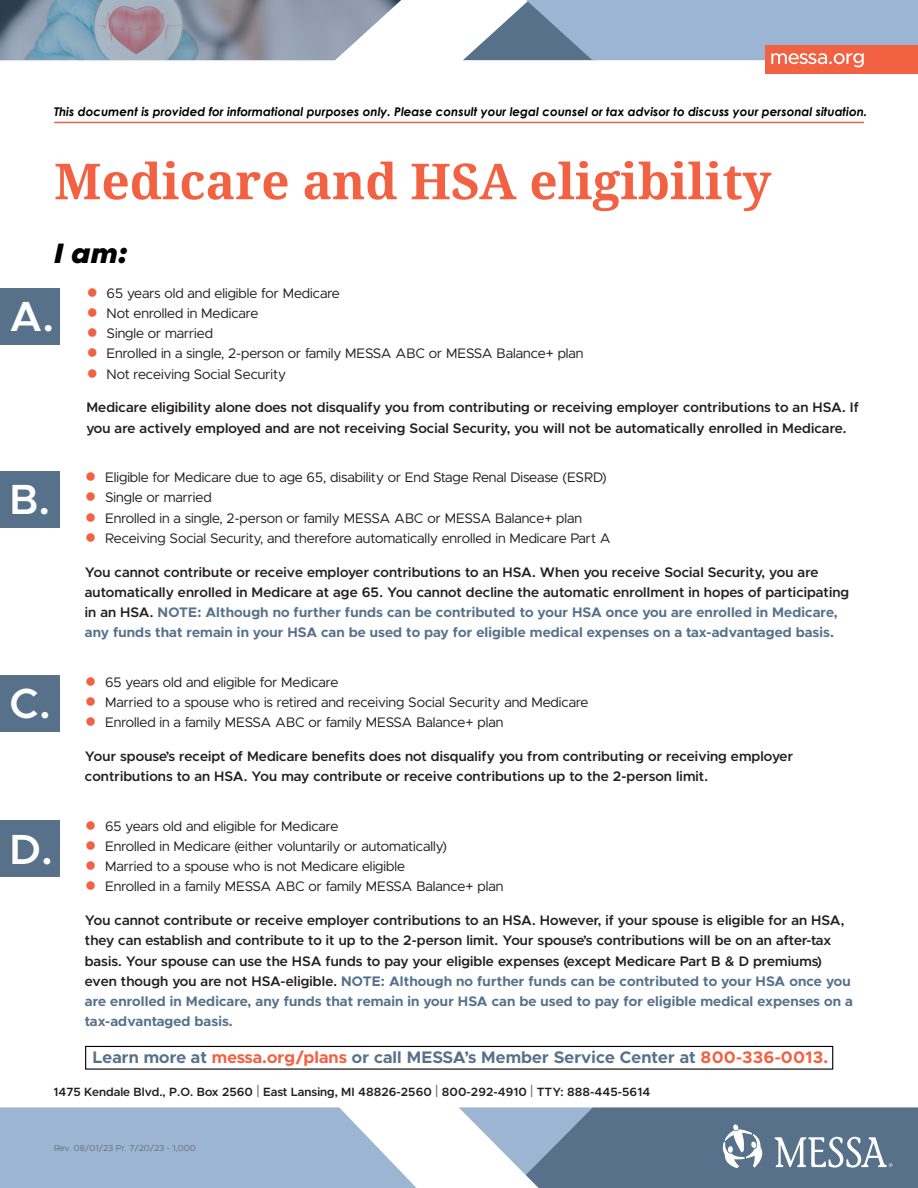
<style>
.page{position:relative;width:918px;height:1188px;background:#fff}
.page>*{position:absolute;margin:0;border:0;box-sizing:border-box;transform-origin:0 0}
.Pull_Quote{font:600 42.3px "Metropolis";color:#fff}
.Pull_Quote-2{font:italic 900 28.2px "Metropolis";color:#000}
.Pull_Quote-3{font:700 16.8px "Metropolis";letter-spacing:.01em;color:#57718b}
.Body_Copy{font:600 13.8px/20.2px "Metropolis";letter-spacing:.01em;color:#231f20}
.t1{font:13.8px "Metropolis";color:#231f20}
.Disclaimer{font:italic 700 12px "Century Gothic";color:#000}
.Footer_Address{font:600 12px "Metropolis";letter-spacing:.005em;color:#231f20}
.List_Paragraph{font:300 8.7px "Metropolis";color:#636366}
.s1{font-family:"Century Gothic";font-size:19.5px;color:#f16142}
.s2{font-weight:700;color:#57718b}
.s3{color:#f16142}
.s4{font-size:15px;color:#6c6d70}
</style>
<div class="page">
<svg style="left:0;top:1107px;width:417px;height:81px;background:#a4bcd6"></svg>
<hr style="left:54px;top:122px;width:810px;height:1px;background:#f16142">
<img style="left:0;top:0;width:401px;height:60px">
<div style="left:765px;top:45px;width:153px;height:28px;background:#f16142"></div>
<svg style="left:463px;top:0;width:455px;height:67px"></svg>
<svg style="left:56px;top:161px;width:715px;height:50px"></svg>
<div style="left:0;top:288px;width:60px;height:56px;background:#57718b"></div>
<div style="left:0;top:471px;width:60px;height:56px;background:#57718b"></div>
<div style="left:0;top:675px;width:60px;height:56px;background:#57718b"></div>
<div style="left:0;top:821px;width:60px;height:56px;background:#57718b"></div>
<div style="left:85px;top:1046px;width:748px;height:24px;border:1px solid #000"></div>
<svg style="left:459px;top:1107px;width:459px;height:81px;background:#778da4"></svg>
<p class="Disclaimer" style="left:54px;top:102px;width:815px">This document is provided for informational purposes only. Please consult your legal counsel or tax advisor to discuss your personal situation.</p>
<p class="Pull_Quote-2" style="left:54px;top:236px;width:75px">I am:</p>
<p class="t1" style="left:86px;top:284px;width:255px"><span class="s1">●</span> 65 years old and eligible for Medicare</p>
<p class="t1" style="left:86px;top:304px;width:174px"><span class="s1">●</span> Not enrolled in Medicare</p>
<p class="t1" style="left:86px;top:325px;width:128px"><span class="s1">●</span> Single or married</p>
<p class="t1" style="left:86px;top:345px;width:499px"><span class="s1">●</span> Enrolled in a single, 2-person or family MESSA ABC or MESSA Balance+ plan</p>
<p class="t1" style="left:86px;top:365px;width:201px"><span class="s1">●</span> Not receiving Social Security</p>
<p class="Body_Copy" style="left:86px;top:397px;width:774px">Medicare eligibility alone does not disqualify you from contributing or receiving employer contributions to an HSA. If you are actively employed and are not receiving Social Security, you will not be automatically enrolled in Medicare.</p>
<p class="t1" style="left:85px;top:469px;width:523px"><span class="s1">●</span> Eligible for Medicare due to age 65, disability or End Stage Renal Disease (ESRD)</p>
<p class="t1" style="left:85px;top:489px;width:128px"><span class="s1">●</span> Single or married</p>
<p class="t1" style="left:85px;top:509px;width:499px"><span class="s1">●</span> Enrolled in a single, 2-person or family MESSA ABC or MESSA Balance+ plan</p>
<p class="t1" style="left:85px;top:530px;width:527px"><span class="s1">●</span> Receiving Social Security, and therefore automatically enrolled in Medicare Part A</p>
<p class="Body_Copy" style="left:85px;top:562px;width:766px">You cannot contribute or receive employer contributions to an HSA. When you receive Social Security, you are automatically enrolled in Medicare at age 65. You cannot decline the automatic enrollment in hopes of participating in an HSA. <span class="s2">NOTE: Although no further funds can be contributed to your HSA once you are enrolled in Medicare, any funds that remain in your HSA can be used to pay for eligible medical expenses on a tax-advantaged basis.</span></p>
<p class="t1" style="left:85px;top:674px;width:255px"><span class="s1">●</span> 65 years old and eligible for Medicare</p>
<p class="t1" style="left:85px;top:694px;width:505px"><span class="s1">●</span> Married to a spouse who is retired and receiving Social Security and Medicare</p>
<p class="t1" style="left:85px;top:714px;width:420px"><span class="s1">●</span> Enrolled in a family MESSA ABC or family MESSA Balance+ plan</p>
<p class="Body_Copy" style="left:85px;top:746px;width:710px">Your spouse’s receipt of Medicare benefits does not disqualify you from contributing or receiving employer contributions to an HSA. You may contribute or receive contributions up to the 2-person limit.</p>
<p class="t1" style="left:85px;top:817px;width:255px"><span class="s1">●</span> 65 years old and eligible for Medicare</p>
<p class="t1" style="left:85px;top:838px;width:364px"><span class="s1">●</span> Enrolled in Medicare (either voluntarily or automatically)</p>
<p class="t1" style="left:85px;top:858px;width:322px"><span class="s1">●</span> Married to a spouse who is not Medicare eligible</p>
<p class="t1" style="left:85px;top:878px;width:420px"><span class="s1">●</span> Enrolled in a family MESSA ABC or family MESSA Balance+ plan</p>
<p class="Body_Copy" style="left:85px;top:910px;width:769px">You cannot contribute or receive employer contributions to an HSA. However, if your spouse is eligible for an HSA, they can establish and contribute to it up to the 2-person limit. Your spouse’s contributions will be on an after-tax basis. Your spouse can use the HSA funds to pay your eligible expenses (except Medicare Part B &amp; D premiums) even though you are not HSA-eligible. <span class="s2">NOTE: Although no further funds can be contributed to your HSA once you are enrolled in Medicare, any funds that remain in your HSA can be used to pay for eligible medical expenses on a tax-advantaged basis.</span></p>
<p class="Pull_Quote" style="left:10px;top:290px;width:46px">A.</p>
<p class="Pull_Quote" style="left:10px;top:473px;width:42px">B.</p>
<p class="Pull_Quote" style="left:10px;top:677px;width:43px">C.</p>
<p class="Pull_Quote" style="left:10px;top:823px;width:45px">D.</p>
<p class="Pull_Quote-3" style="left:93px;top:1046px;width:737px">Learn more at <span class="s3">messa.org/plans</span> or call MESSA’s Member Service Center at <span class="s3">800-336-0013.</span></p>
<p class="Footer_Address" style="left:53px;top:1084px;width:598px">1475 Kendale Blvd., P.O. Box 2560 <span class="s4">|</span> East Lansing, MI 48826-2560 <span class="s4">|</span> 800-292-4910 <span class="s4">|</span> TTY: 888-445-5614</p>
<p class="List_Paragraph" style="left:54px;top:1143px;width:143px">Rev. 08/01/23 Pr. 7/20/23 - 1,000</p>
</div>
